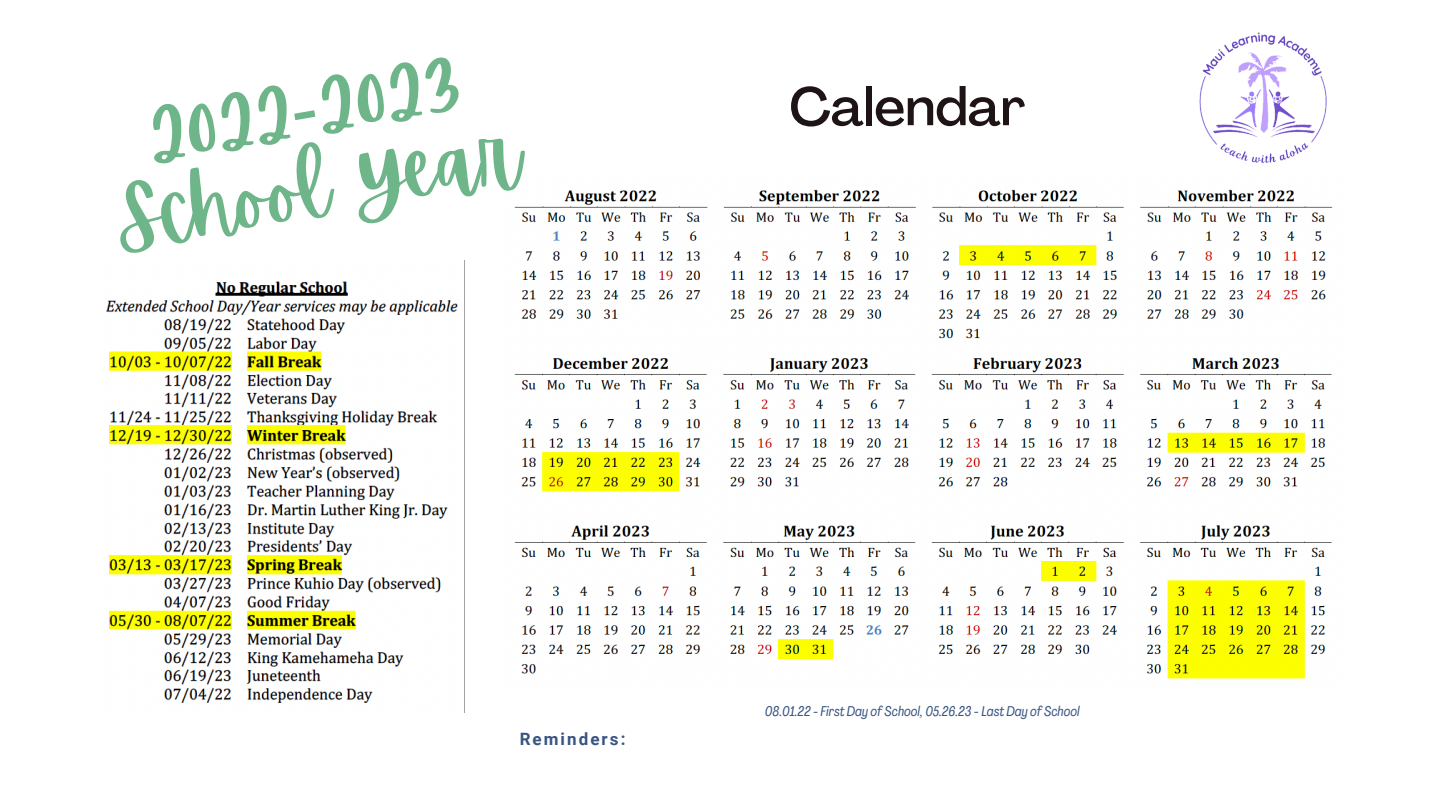
<style>
.page{position:relative;width:1440px;height:810px;background:#fff}
.page>*{position:absolute;margin:0;border:0;box-sizing:border-box;transform-origin:0 0}
.t1{font:83.7px/78.7px "Apricots";color:#6eb589;text-align:center}
.t2{font:500 53px "Agrandir";color:#1e1315}
.t3{font:700 17px "Roboto";letter-spacing:.12em;color:#385482}
.t4{font:italic 14px "Agrandir Tight";color:#385482}
.s1{font-family:"Noto Sans"}
</style>
<div class="page">
<img style="left:514px;top:189px;width:819px;height:490px">
<img style="left:105px;top:260px;width:360px;height:453px">
<img style="left:1199px;top:32px;width:128px;height:131px">
<h1 class="t1" style="left:95px;top:106px;width:411px;rotate:-10deg">2022<span class="s1">-</span>2023<br>School Year</h1>
<h2 class="t2" style="left:789px;top:85px;width:238px">Calendar</h2>
<p class="t3" style="left:520px;top:729px;width:107px">Reminders:</p>
<p class="t4" style="left:765px;top:706px;width:316px">08.01.22 - First Day of School, 05.26.23 - Last Day of School</p>
</div>
